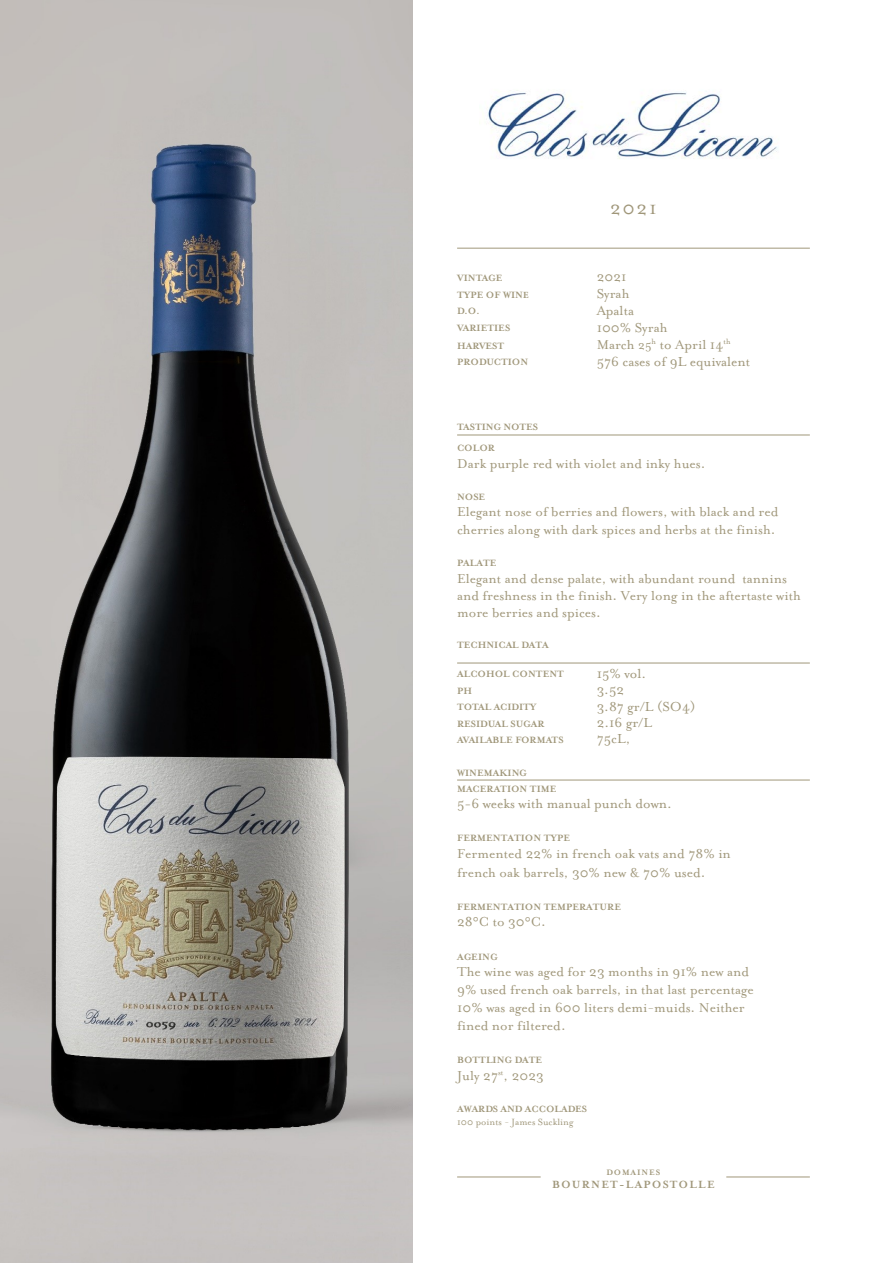
<style>
.page{position:relative;width:893px;height:1263px;background:#fff}
.page>*{position:absolute;margin:0;border:0;box-sizing:border-box;transform-origin:0 0}
.t1{font:21px "Mrs Eaves Roman";color:#a0977a}
.t2{font:15px/16.8px "Mrs Eaves Roman";color:#a0977a}
.t3{font:700 12px "Mrs Eaves";letter-spacing:.1em;color:#a0977a}
.t4{font:700 10.5px/16.5px "Mrs Eaves";color:#a0977a}
.t5{font:10.5px "Mrs Eaves Roman";color:#a0977a}
.t6{font:700 10.5px "Mrs Eaves";color:#a0977a}
.t7{font:700 9px "Mrs Eaves";letter-spacing:.1em;color:#a0977a}
.s1{font-family:"Minion Pro";font-size:9.45px}
.s2{font-size:13.2px}
</style>
<div class="page">
<hr style="left:457px;top:435px;width:353px;height:1px;background:#a0977a">
<hr style="left:457px;top:663px;width:353px;height:1px;background:#a0977a">
<hr style="left:457px;top:780px;width:353px;height:1px;background:#a0977a">
<hr style="left:457px;top:1177px;width:84px;height:1px;background:#a0977a">
<hr style="left:726px;top:1177px;width:84px;height:1px;background:#a0977a">
<hr style="left:457px;top:248px;width:353px;height:1px;background:#a0977a">
<img style="left:487px;top:90px;width:291px;height:69px">
<img style="left:0;top:0;width:412px;height:1263px">
<p class="t4" style="left:457px;top:270px;width:73px">VINTAGE<br>TYPE OF WIN<span class="s1">E<br></span>D.O.<br>VARIETIES</p>
<p class="t4" style="left:457px;top:337px;width:73px">HARVEST<br>PRODUCTION</p>
<h1 class="t1" style="left:610px;top:197px;width:48px">2021</h1>
<p class="t2" style="left:597px;top:269px;width:155px">2021<br>Syrah<br>Apalta<br>100% Syrah<br>March <span class="s2">25</span><sup>h</sup> to April 14<sup>th<br></sup>576 cases of 9L equivalent</p>
<p class="t4" style="left:457px;top:416px;width:83px;line-height:21.1px">TASTING NOTES<br>COLOR</p>
<p class="t2" style="left:457px;top:455px;width:250px">Dark purple red with violet and inky hues.</p>
<p class="t4" style="left:457px;top:489px;width:30px">NOSE</p>
<p class="t2" style="left:457px;top:503px;width:323px;line-height:17.4px">Elegant nose of berries and flowers, with black and red cherries along with dark spices and herbs at the finish.</p>
<p class="t4" style="left:457px;top:555px;width:41px">PALATE</p>
<p class="t2" style="left:457px;top:570px;width:345px;line-height:17.4px">Elegant and dense palate, with abundant round tannins and freshness in the finish. Very long in the aftertaste with more berries and spices.</p>
<p class="t4" style="left:457px;top:637px;width:93px">TECHNICAL DATA</p>
<p class="t4" style="left:457px;top:666px;width:108px">ALCOHOL CONTENT<br>PH<br>TOTAL ACIDITY<br>RESIDUAL SUGAR<br>AVAILABLE FORMATS</p>
<p class="t2" style="left:597px;top:665px;width:100px;line-height:16.4px">15% vol.<br>3.52<br>3.87 gr/L (SO4)<br>2.16 gr/L<br>75cL,</p>
<p class="t4" style="left:457px;top:765px;width:101px;line-height:15.5px">WINEMAKING<br>MACERATION TIME</p>
<p class="t2" style="left:457px;top:796px;width:216px">5-6 weeks with manual punch down.</p>
<p class="t4" style="left:457px;top:830px;width:114px">FERMENTATION TYPE</p>
<p class="t2" style="left:457px;top:845px;width:275px;line-height:18.6px">Fermented 22% in french oak vats and 78% in french oak barrels, 30% new &amp; 70% used.</p>
<p class="t4" style="left:457px;top:898px;width:165px">FERMENTATION TEMPERATURE</p>
<p class="t2" style="left:457px;top:914px;width:90px">28°C to 30°C.</p>
<p class="t4" style="left:457px;top:948px;width:42px">AGEING</p>
<p class="t2" style="left:457px;top:963px;width:298px;line-height:18px">The wine was aged for 23 months in 91% new and 9% used french oak barrels, in that last percentage 10% was aged in 600 liters demi-muids. Neither fined nor filtered.</p>
<p class="t4" style="left:457px;top:1052px;width:87px">BOTTLING DATE</p>
<p class="t2" style="left:457px;top:1067px;width:88px">July 27<sup>st</sup>, 2023</p>
<p class="t6" style="left:457px;top:1103px;width:132px">AWARDS AND ACCOLADES</p>
<p class="t5" style="left:457px;top:1116px;width:118px">100 points - James Suckling</p>
<p class="t7" style="left:607px;top:1167px;width:55px">DOMAINES</p>
<p class="t3" style="left:552px;top:1178px;width:164px">BOURNET-LAPOSTOLLE</p>
</div>
